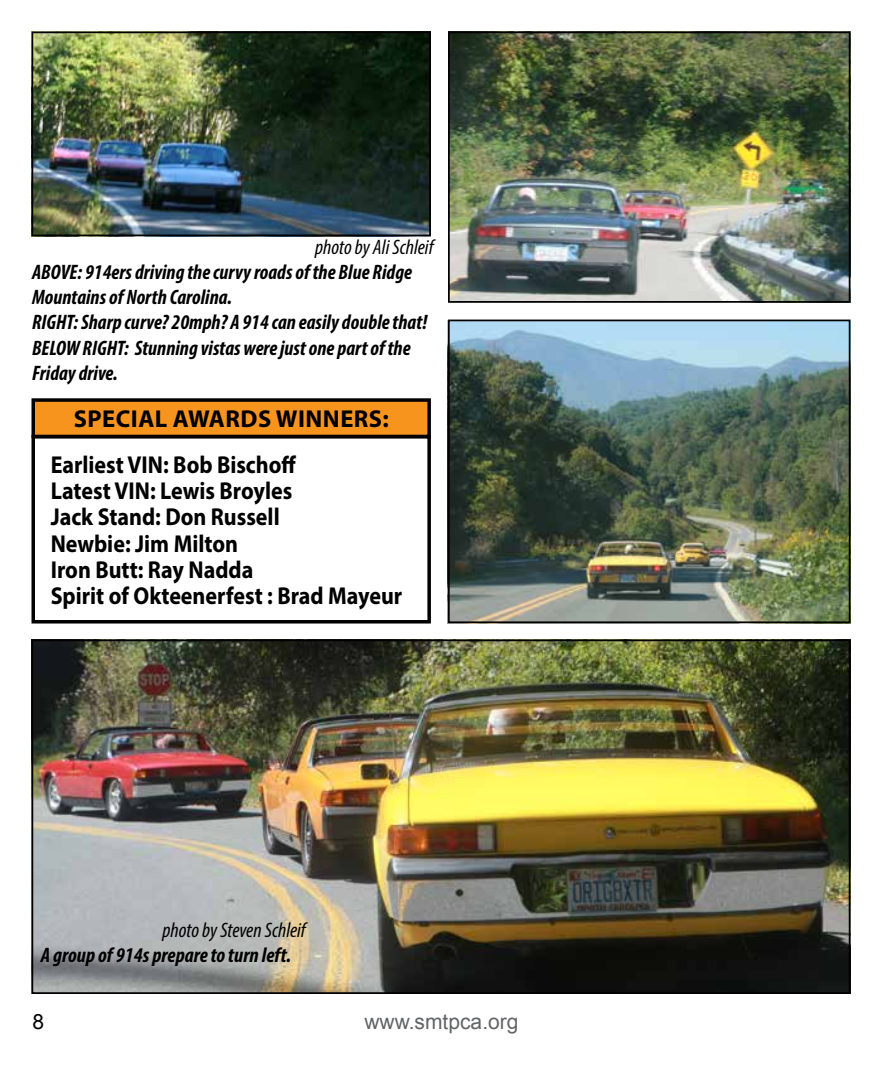
<style>
.page{position:relative;width:882px;height:1071px;background:#fff}
.page>*{position:absolute;margin:0;border:0;box-sizing:border-box;transform-origin:0 0}
.t1{font:700 24.5px/26.2px "Myriad Pro";color:#000;scale:.9 1}
.t2{font:700 24.5px "Myriad Pro";letter-spacing:.02em;color:#000}
.t3{font:700 24.5px "Myriad Pro";color:#000}
.t4{font:italic 700 condensed 21px/25.2px "Myriad Pro";color:#000}
.t5{font:italic condensed 21px "Myriad Pro";color:#000}
.t6{font:21px "Arial";color:#636466}
.t7{font:21px "Arial";color:#000}
</style>
<div class="page">
<div style="left:32px;top:435px;width:399px;height:189px;border:4px solid #000"></div>
<div style="left:33px;top:400px;width:396px;height:36px;background:#f7941e"></div>
<div style="left:32px;top:398px;width:399px;height:40px;border:4px solid #000"></div>
<img style="left:35px;top:643px;width:812px;height:348px">
<div style="left:32px;top:640px;width:818px;height:354px;border:2px solid #000"></div>
<img style="left:451px;top:35px;width:396px;height:265px">
<div style="left:448px;top:32px;width:402px;height:271px;border:2px solid #000"></div>
<img style="left:35px;top:35px;width:393px;height:198px">
<div style="left:32px;top:32px;width:399px;height:204px;border:2px solid #000"></div>
<img style="left:451px;top:323px;width:396px;height:297px">
<div style="left:448px;top:320px;width:402px;height:303px;border:2px solid #000"></div>
<p class="t5" style="left:315px;top:234px;width:120px">photo by Ali Schleif</p>
<p class="t4" style="left:32px;top:259px;width:397px">ABOVE: 914ers driving the curvy roads of the Blue Ridge Mountains of North Carolina.<br>RIGHT: Sharp curve? 20mph? A 914 can easily double that!<br>BELOW RIGHT: Stunning vistas were just one part of the Friday drive.</p>
<p class="t2" style="left:74px;top:403px;width:248px">SPECIAL AWARDS Winners</p>
<p class="t3" style="left:382px;top:403px;width:8px">:</p>
<p class="t1" style="left:51px;top:451px;width:392px">Earliest VIN: Bob Bischoff<br>Latest VIN: Lewis Broyles<br>Jack Stand: Don Russell<br>Newbie: Jim Milton<br>Iron Butt: Ray Nadda<br>Spirit of Okteenerfest : Brad Mayeur</p>
<p class="t5" style="left:163px;top:918px;width:145px">photo by Steven Schleif</p>
<p class="t4" style="left:41px;top:942px;width:252px">A group of 914s prepare to turn left.</p>
<p class="t7" style="left:32px;top:1008px;width:13px">8</p>
<p class="t6" style="left:364px;top:1008px;width:156px">www.smtpca.org</p>
</div>
